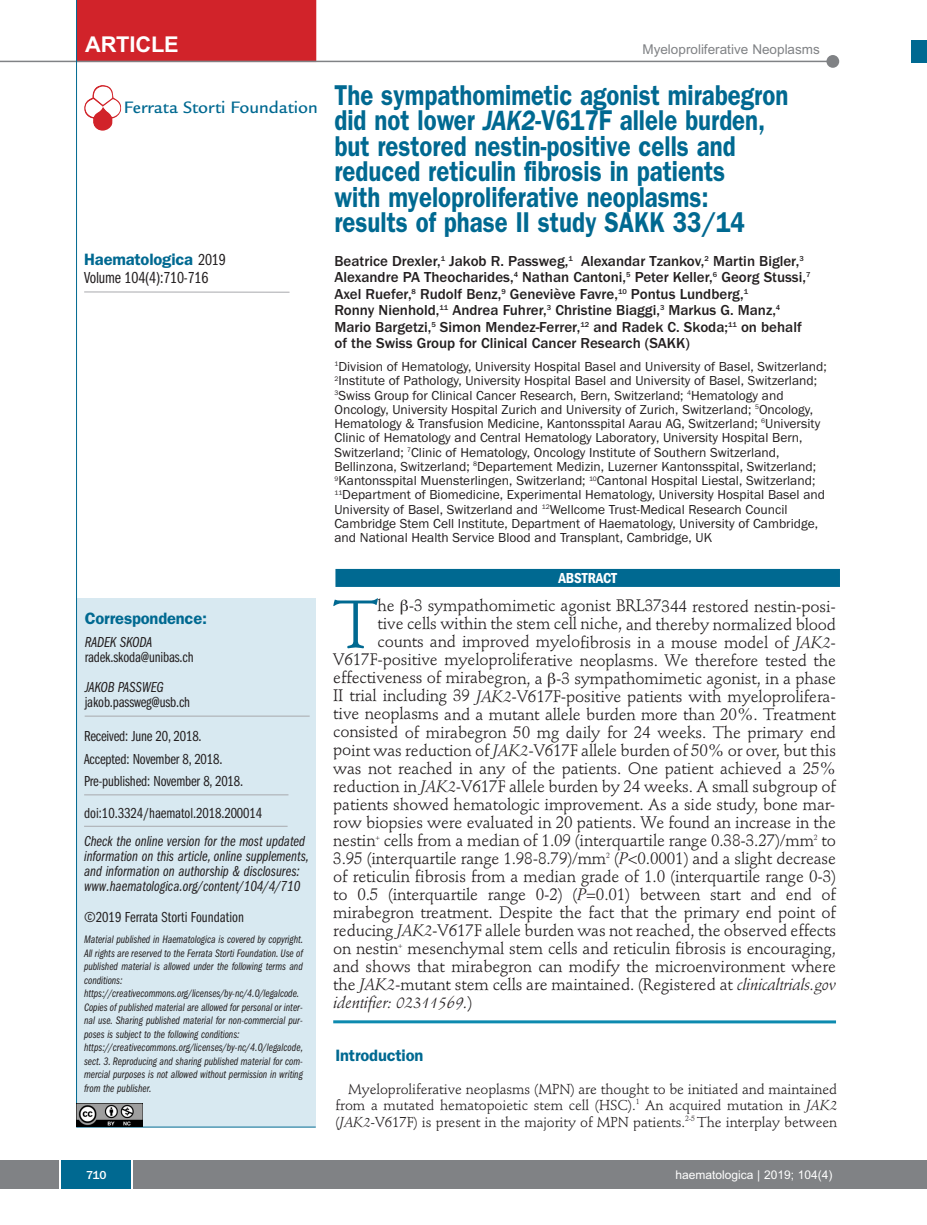
<style>
.page{position:relative;width:927px;height:1225px;background:#fff}
.page>*{position:absolute;margin:0;border:0;box-sizing:border-box;transform-origin:0 0}
.t1{font:66.9px "Stempel Schneidler";color:#006991}
.t2{font:600 28.8px/25.5px "Franklin Gothic";color:#006991;scale:.83 1}
.t3{font:700 21.75px "Arial";letter-spacing:-.01em;color:#fff}
.t4{font:500 18px "Legacy Sans";color:#006991}
.t5{font:16.5px "Stempel Schneidler";letter-spacing:-.01em;color:#231f20}
.t6{font:600 16.5px "Franklin Gothic";letter-spacing:-.01em;color:#006991}
.t7{font:italic 16.5px "Stempel Schneidler";letter-spacing:-.01em;color:#231f20}
.t8{font:16.5px "Franklin Gothic Book Cmpr";letter-spacing:-.01em;color:#231f20}
.t9{font:500 15px/16.5px "Franklin Gothic";color:#231f20}
.t10{font:15px/15px "Franklin Gothic Book Cmpr Ital";color:#231f20}
.t11{font:15px/22.5px "Franklin Gothic Book Cmpr";letter-spacing:-.01em;color:#231f20}
.t12{font:600 condensed 15px "Franklin Gothic";letter-spacing:-.005em;color:#fff}
.t13{font:14.25px/16.5px "Stempel Schneidler";letter-spacing:-.005em;color:#231f20;text-align:justify}
.t14{font:13.5px/14.2px "Franklin Gothic";color:#231f20}
.t15{font:13.5px "Arial";color:#808285}
.t16{font:12px "Arial";color:#fff}
.t17{font:500 12px "Franklin Gothic";color:#fff}
.t18{font:11.25px/13.5px "Franklin Gothic Book Cmpr Ital";color:#231f20}
.s1{font-family:"Franklin Gothic Book Cmpr";font-weight:400;color:#231f20}
.s2{font-style:italic}
.s3{font-style:normal}
</style>
<div class="page">
<div style="left:911px;top:40px;width:16px;height:22px;background:#006991"></div>
<div style="left:910px;top:1160px;width:17px;height:28px;background:#808285"></div>
<div style="left:0;top:1160px;width:910px;height:28px;background:#808285"></div>
<div style="left:61px;top:1160px;width:71px;height:28px;background:#006991"></div>
<svg style="left:60px;top:1160px;width:1px;height:28px"></svg>
<svg style="left:132px;top:1160px;width:1px;height:28px"></svg>
<div style="left:77px;top:598px;width:239px;height:529px;background:#d8e9f1"></div>
<hr style="left:84px;top:794px;width:204px;height:1px;background:#a8a9ad">
<hr style="left:85px;top:716px;width:225px;height:1px;background:#a8a9ad">
<hr style="left:76px;top:1126px;width:240px;height:1px;background:#006991">
<hr style="left:84px;top:292px;width:206px;height:1px;background:#a8a9ad">
<div style="left:77px;top:0;width:239px;height:62px;background:#d1232a"></div>
<hr style="left:0;top:61px;width:830px;height:1px;background:#808285">
<div style="left:826px;top:55px;width:13px;height:13px;background:#808285;border-radius:50%"></div>
<hr style="left:84px;top:826px;width:204px;height:1px;background:#a8a9ad">
<hr style="left:76px;top:0;width:1px;height:1126px;background:#006991">
<img style="left:77px;top:1103px;width:65px;height:23px">
<img style="left:84px;top:85px;width:37px;height:46px">
<hr style="left:333px;top:1020px;width:503px;height:3px;background:#0d8aaf">
<div style="left:335px;top:569px;width:505px;height:18px;background:#006991"></div>
<h3 class="t3" style="left:85px;top:32px;width:95px">ARTICLE</h3>
<p class="t15" style="left:642px;top:42px;width:179px">Myeloproliferative Neoplasms</p>
<p class="t4" style="left:124px;top:101px;width:196px">Ferrata Storti Foundation</p>
<p class="t6" style="left:84px;top:254px;width:143px">Haematologica <span class="s1">2019</span></p>
<p class="t8" style="left:84px;top:272px;width:126px">Volume 104(4):710-716</p>
<p class="t6" style="left:85px;top:612px;width:124px">Correspondence:</p>
<p class="t10" style="left:85px;top:636px;width:69px">RADEK SKODA</p>
<p class="t11" style="left:85px;top:647px;width:110px">radek.skoda@unibas.ch</p>
<p class="t10" style="left:85px;top:681px;width:80px">JAKOB PASSWEG</p>
<p class="t11" style="left:85px;top:692px;width:107px">jakob.passweg@usb.ch</p>
<p class="t11" style="left:84px;top:726px;width:160px">Received: June 20, 2018.<br>Accepted: November 8, 2018.<br>Pre-published: November 8, 2018.</p>
<p class="t11" style="left:84px;top:802px;width:180px">doi:10.3324/haematol.2018.200014</p>
<p class="t10" style="left:84px;top:834px;width:226px">Check the online version for the most updated information on this article, online supplements, and information on authorship &amp; disclosures: www.haematologica.org/content/104/4/710</p>
<p class="t11" style="left:84px;top:907px;width:161px">©2019 Ferrata Storti Foundation</p>
<p class="t18" style="left:84px;top:933px;width:221px">Material published in Haematologica is covered by copyright.<br>All rights are reserved to the Ferrata Storti Foundation. Use of published material is allowed under the following terms and conditions: https://creativecommons.org/licenses/by-nc/4.0/legalcode.<br>Copies of published material are allowed for personal or inter&shy;nal use. Sharing published material for non-commercial pur&shy;poses is subject to the following conditions: https://creativecommons.org/licenses/by-nc/4.0/legalcode, sect. 3. Reproducing and sharing published material for com&shy;mercial purposes is not allowed without permission in writing from the publisher.</p>
<h2 class="t2" style="left:334px;top:85px;width:548px">The sympathomimetic agonist mirabegron did not lower <span class="s2">JAK2</span>-V617F allele burden, but restored nestin-positive cells and reduced reticulin fibrosis in patients<br>with myeloproliferative neoplasms: results of phase II study SAKK 33/14</h2>
<p class="t9" style="left:334px;top:252px;width:477px">Beatrice Drexler,<sup>1</sup> Jakob R. Passweg,<sup>1</sup> Alexandar Tzankov,<sup>2</sup> Martin Bigler,<sup>3<br></sup>Alexandre PA Theocharides,<sup>4</sup> Nathan Cantoni,<sup>5</sup> Peter Keller,<sup>6</sup> Georg Stussi,<sup>7<br></sup>Axel Ruefer,<sup>8</sup> Rudolf Benz,<sup>9</sup> Geneviève Favre,<sup>10</sup> Pontus Lundberg,<sup>1<br></sup>Ronny Nienhold,<sup>11</sup> Andrea Fuhrer,<sup>3</sup> Christine Biaggi,<sup>3</sup> Markus G. Manz,<sup>4<br></sup>Mario Bargetzi,<sup>5</sup> Simon Mendez-Ferrer,<sup>12</sup> and Radek C. Skoda;<sup>11</sup> on behalf of the Swiss Group for Clinical Cancer Research (SAKK)</p>
<p class="t14" style="left:334px;top:359px;width:494px"><sup>1</sup>Division of Hematology, University Hospital Basel and University of Basel, Switzerland; <sup>2</sup>Institute of Pathology, University Hospital Basel and University of Basel, Switzerland; <sup>3</sup>Swiss Group for Clinical Cancer Research, Bern, Switzerland; <sup>4</sup>Hematology and Oncology, University Hospital Zurich and University of Zurich, Switzerland; <sup>5</sup>Oncology, Hematology &amp; Transfusion Medicine, Kantonsspital Aarau AG, Switzerland; <sup>6</sup>University Clinic of Hematology and Central Hematology Laboratory, University Hospital Bern, Switzerland; <sup>7</sup>Clinic of Hematology, Oncology Institute of Southern Switzerland, Bellinzona, Switzerland; <sup>8</sup>Departement Medizin, Luzerner Kantonsspital, Switzerland; <sup>9</sup>Kantonsspital Muensterlingen, Switzerland; <sup>10</sup>Cantonal Hospital Liestal, Switzerland; <sup>11</sup>Department of Biomedicine, Experimental Hematology, University Hospital Basel and University of Basel, Switzerland and <sup>12</sup>Wellcome Trust-Medical Research Council Cambridge Stem Cell Institute, Department of Haematology, University of Cambridge, and National Health Service Blood and Transplant, Cambridge, UK</p>
<p class="t12" style="left:558px;top:572px;width:60px">ABSTRACT</p>
<h1 class="t1" style="left:333px;top:597px;width:46px">T</h1>
<p class="t5" style="left:378px;top:599px;width:460px">he -3 sympathomimetic agonist BRL37344 restored nestin-posi-</p>
<p class="t5" style="left:378px;top:617px;width:460px">tive cells within the stem cell niche, and thereby normalized blood</p>
<p class="t5" style="left:378px;top:635px;width:460px">counts and improved myelofibrosis in a mouse model of <span class="s2">JAK2</span>-</p>
<p class="t5" style="left:333px;top:653px;width:504px">V617F-positive myeloproliferative neoplasms. We therefore tested the</p>
<p class="t5" style="left:333px;top:671px;width:504px">effectiveness of mirabegron, a -3 sympathomimetic agonist, in a phase</p>
<p class="t5" style="left:333px;top:689px;width:504px">II trial including 39 <span class="s2">JAK2</span>-V617F-positive patients with myeloprolifera-</p>
<p class="t5" style="left:333px;top:707px;width:504px">tive neoplasms and a mutant allele burden more than 20%. Treatment</p>
<p class="t5" style="left:333px;top:725px;width:504px">consisted of mirabegron 50 mg daily for 24 weeks. The primary end</p>
<p class="t5" style="left:333px;top:743px;width:504px">point was reduction of <span class="s2">JAK2</span>-V617F allele burden of 50% or over, but this</p>
<p class="t5" style="left:333px;top:761px;width:504px">was not reached in any of the patients. One patient achieved a 25%</p>
<p class="t5" style="left:333px;top:779px;width:504px">reduction in <span class="s2">JAK2</span>-V617F allele burden by 24 weeks. A small subgroup of</p>
<p class="t5" style="left:333px;top:797px;width:504px">patients showed hematologic improvement. As a side study, bone mar-</p>
<p class="t5" style="left:333px;top:815px;width:504px">row biopsies were evaluated in 20 patients. We found an increase in the</p>
<p class="t5" style="left:333px;top:833px;width:504px">nestin<sup>+</sup> cells from a median of 1.09 (interquartile range 0.38-3.27)/mm<sup>2</sup> to</p>
<p class="t5" style="left:333px;top:851px;width:504px">3.95 (interquartile range 1.98-8.79)/mm<sup>2</sup> (<span class="s2">P</span>&lt;0.0001) and a slight decrease</p>
<p class="t5" style="left:333px;top:869px;width:504px">of reticulin fibrosis from a median grade of 1.0 (interquartile range 0-3)</p>
<p class="t5" style="left:333px;top:887px;width:504px">to 0.5 (interquartile range 0-2) (<span class="s2">P</span>=0.01) between start and end of</p>
<p class="t5" style="left:333px;top:905px;width:504px">mirabegron treatment. Despite the fact that the primary end point of</p>
<p class="t5" style="left:333px;top:923px;width:504px">reducing <span class="s2">JAK2</span>-V617F allele burden was not reached, the observed effects</p>
<p class="t5" style="left:333px;top:941px;width:504px">on nestin<sup>+</sup> mesenchymal stem cells and reticulin fibrosis is encouraging,</p>
<p class="t5" style="left:333px;top:959px;width:504px">and shows that mirabegron can modify the microenvironment where</p>
<p class="t5" style="left:333px;top:977px;width:504px">the <span class="s2">JAK2</span>-mutant stem cells are maintained. (Registered at <span class="s2">clinicaltrials.gov</span></p>
<p class="t7" style="left:333px;top:995px;width:141px">identifier: 02311569.<span class="s3">)</span></p>
<p class="t6" style="left:335px;top:1049px;width:89px">Introduction</p>
<p class="t13" style="left:335px;top:1081px;width:503px;text-indent:13px">Myeloproliferative neoplasms (MPN) are thought to be initiated and maintained from a mutated hematopoietic stem cell (HSC).<sup>1</sup> An acquired mutation in <span class="s2">JAK2 </span>(<span class="s2">JAK2</span>-V617F) is present in the majority of MPN patients.<sup>2-5</sup> The interplay between</p>
<p class="t17" style="left:86px;top:1167px;width:22px">710</p>
<p class="t16" style="left:676px;top:1167px;width:158px">haematologica | 2019; 104(4)</p>
</div>
